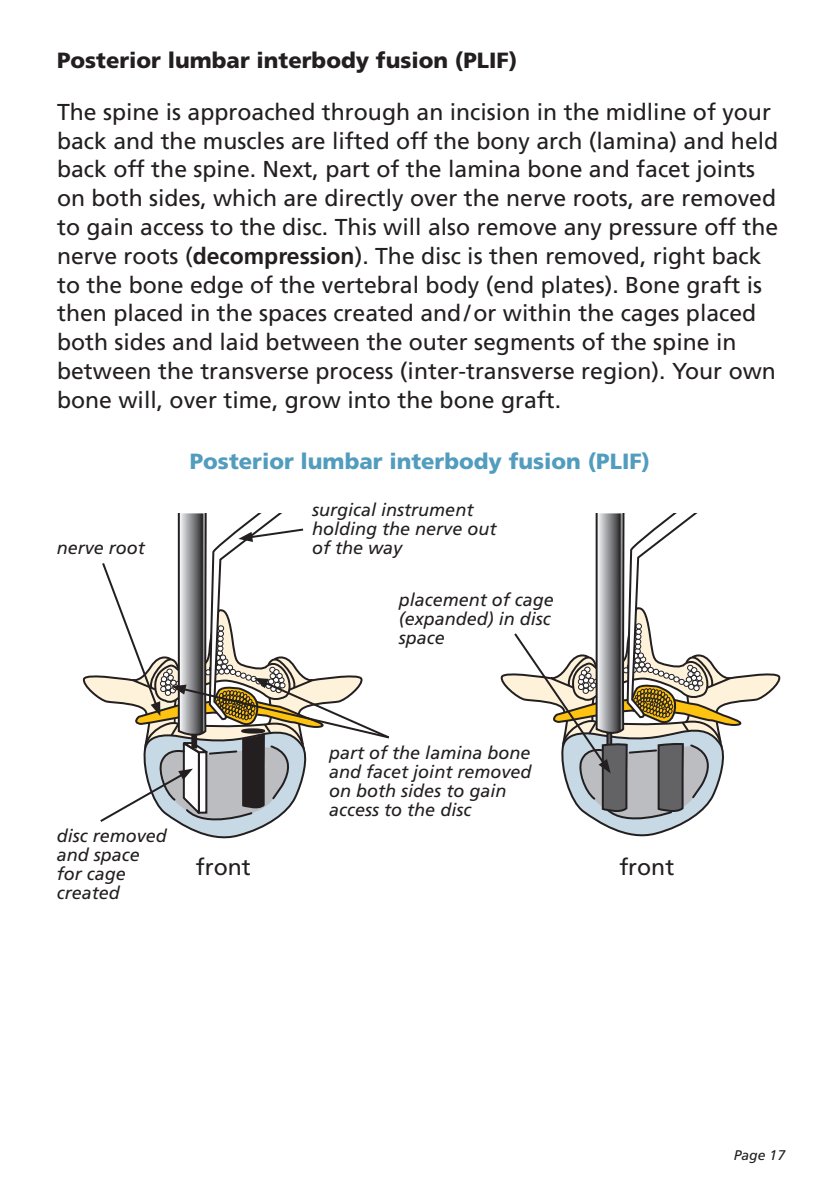
<style>
.page{position:relative;width:840px;height:1191px;background:#fff}
.page>*{position:absolute;margin:0;border:0;box-sizing:border-box;transform-origin:0 0}
.t1{font:23px/28.8px "Frutiger";color:#231f20}
.t2{font:900 22px "Frutiger";color:#231f20}
.t3{font:900 22px "Frutiger";color:#529cbe}
.t4{font:italic 18px/19px "Frutiger";color:#231f20}
.t5{font:italic 14px "Frutiger";color:#231f20}
.s1{font-weight:700}
</style>
<div class="page">
<svg style="left:500px;top:513px;width:281px;height:324px"></svg>
<svg style="left:82px;top:513px;width:308px;height:326px"></svg>
<p class="t2" style="left:57px;top:47px;width:461px">Posterior lumbar interbody fusion (PLIF)</p>
<p class="t1" style="left:57px;top:98px;width:722px">The spine is approached through an incision in the midline of your back and the muscles are lifted off the bony arch (lamina) and held back off the spine. Next, part of the lamina bone and facet joints on both sides, which are directly over the nerve roots, are removed to gain access to the disc. This will also remove any pressure off the nerve roots (<span class="s1">decompression</span>). The disc is then removed, right back to the bone edge of the vertebral body (end plates). Bone graft is then placed in the spaces created and/or within the cages placed both sides and laid between the outer segments of the spine in between the transverse process (inter-transverse region). Your own bone will, over time, grow into the bone graft.</p>
<p class="t3" style="left:190px;top:448px;width:461px">Posterior lumbar interbody fusion (PLIF)</p>
<p class="t4" style="left:57px;top:538px;width:90px">nerve root</p>
<p class="t4" style="left:312px;top:500px;width:186px">surgical instrument holding the nerve out of the way</p>
<p class="t4" style="left:398px;top:590px;width:157px">placement of cage (expanded) in disc space</p>
<p class="t4" style="left:57px;top:826px;width:112px">disc removed and space for cage created</p>
<p class="t4" style="left:329px;top:743px;width:204px">part of the lamina bone and facet joint removed on both sides to gain access to the disc</p>
<p class="t1" style="left:196px;top:853px;width:56px">front</p>
<p class="t1" style="left:619px;top:853px;width:56px">front</p>
<p class="t5" style="left:733px;top:1146px;width:53px">Page 17</p>
</div>
